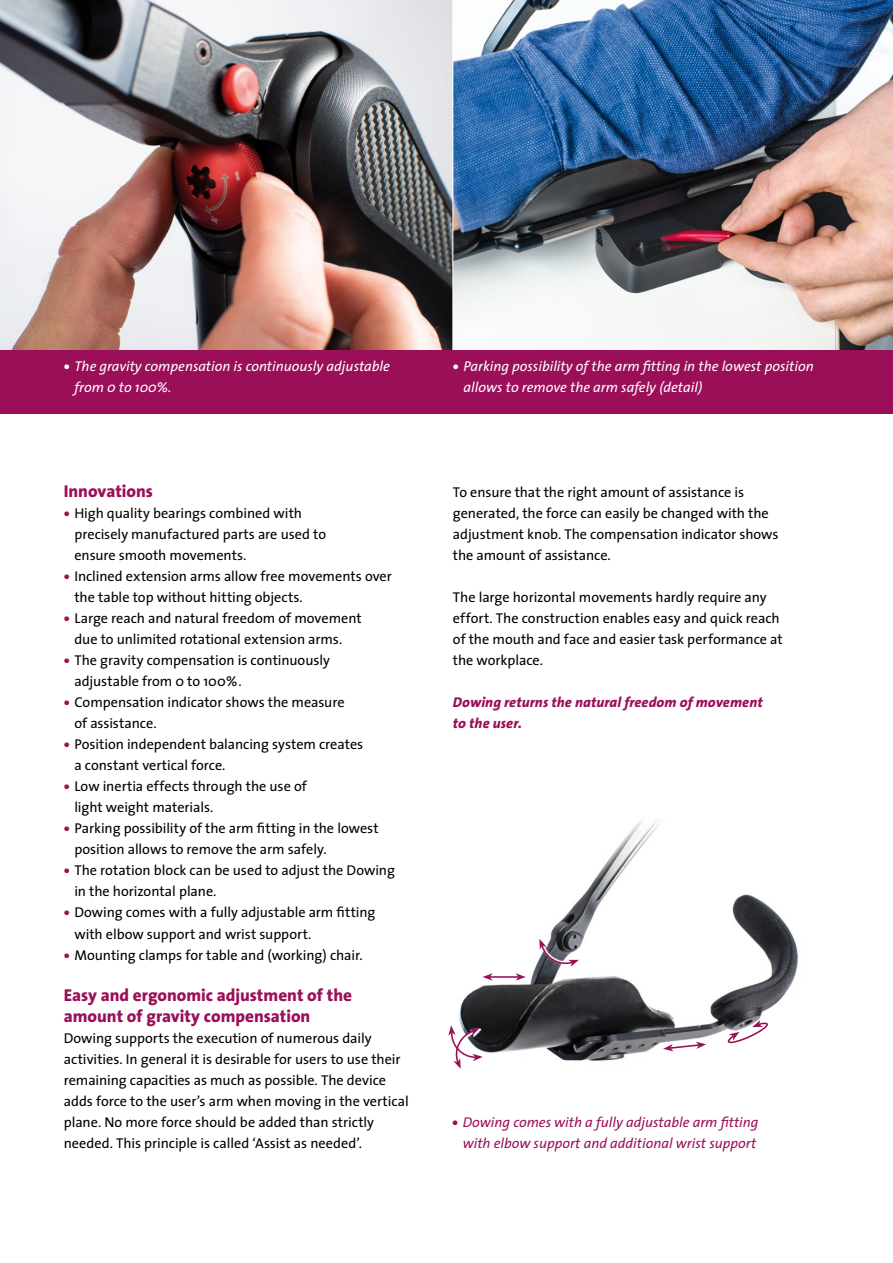
<style>
.page{position:relative;width:893px;height:1263px;background:#fff}
.page>*{position:absolute;margin:0;border:0;box-sizing:border-box;transform-origin:0 0}
.t1{font:800 17.25px/21px "The Sans";color:#9b0f59}
.t2{font:14.25px/21px "The Sans";letter-spacing:-.005em;color:#000}
.t3{font:italic 14.25px/21px "The Sans";color:#fff}
.t4{font:italic 14.25px/21px "The Sans";color:#9b0f59;text-align:center}
.t5{font:italic 800 14.25px/21px "The Sans";letter-spacing:.01em;color:#9b0f59}
.s1{font-family:"The Sans Extra Bold Caps";font-style:normal}
.s2{font-family:"The Sans Extra Bold Caps";color:#9b0f59}
</style>
<div class="page">
<img style="left:1px;top:0;width:892px;height:350px">
<hr style="left:452px;top:0;width:1px;height:350px;background:#fff">
<div style="left:0;top:350px;width:893px;height:63px;background:#9b0f59"></div>
<img style="left:459px;top:819px;width:340px;height:242px">
<svg style="left:663px;top:1042px;width:43px;height:9px"></svg>
<hr style="left:490px;top:976px;width:28px;height:2px;background:#9b0f59">
<svg style="left:482px;top:973px;width:11px;height:8px"></svg>
<svg style="left:516px;top:973px;width:10px;height:8px"></svg>
<svg style="left:534px;top:926px;width:47px;height:51px"></svg>
<svg style="left:448px;top:1023px;width:45px;height:46px"></svg>
<svg style="left:728px;top:1020px;width:40px;height:26px"></svg>
<p class="t3" style="left:74px;top:356px;width:317px;text-indent:-11px"><span class="s1">•</span> The gravity compensation is continuously adjustable from 0 to 100%.</p>
<p class="t1" style="left:64px;top:481px;width:91px">Innovations</p>
<p class="t2" style="left:74px;top:503px;width:253px;text-indent:-11px"><span class="s2">•</span> High quality bearings combined with precisely manufactured parts are used to ensure smooth movements.</p>
<p class="t2" style="left:74px;top:566px;width:319px;text-indent:-11px"><span class="s2">•</span> Inclined extension arms allow free movements over the table top without hitting objects.</p>
<p class="t2" style="left:74px;top:608px;width:289px;text-indent:-11px"><span class="s2">•</span> Large reach and natural freedom of movement due to unlimited rotational extension arms.</p>
<p class="t2" style="left:74px;top:650px;width:257px;text-indent:-11px"><span class="s2">•</span> The gravity compensation is continuously adjustable from 0 to 100%.</p>
<p class="t2" style="left:74px;top:692px;width:272px;text-indent:-11px"><span class="s2">•</span> Compensation indicator shows the measure of assistance.</p>
<p class="t2" style="left:74px;top:734px;width:290px;text-indent:-11px"><span class="s2">•</span> Position independent balancing system creates a constant vertical force.</p>
<p class="t2" style="left:74px;top:776px;width:234px;text-indent:-11px"><span class="s2">•</span> Low inertia effects through the use of light weight materials.</p>
<p class="t2" style="left:74px;top:818px;width:306px;text-indent:-11px"><span class="s2">•</span> Parking possibility of the arm fitting in the lowest position allows to remove the arm safely.</p>
<p class="t2" style="left:74px;top:860px;width:322px;text-indent:-11px"><span class="s2">•</span> The rotation block can be used to adjust the Dowing in the horizontal plane.</p>
<p class="t2" style="left:74px;top:902px;width:303px;text-indent:-11px"><span class="s2">•</span> Dowing comes with a fully adjustable arm fitting with elbow support and wrist support.</p>
<p class="t2" style="left:64px;top:944px;width:300px"><span class="s2">•</span> Mounting clamps for table and (working) chair.</p>
<p class="t1" style="left:64px;top:985px;width:290px">Easy and ergonomic adjustment of the amount of gravity compensation</p>
<p class="t2" style="left:64px;top:1028px;width:346px">Dowing supports the execution of numerous daily activities. In general it is desirable for users to use their remaining capacities as much as possible. The device adds force to the user’s arm when moving in the vertical plane. No more force should be added than strictly needed. This principle is called ‘Assist as needed’.</p>
<p class="t3" style="left:463px;top:356px;width:352px;text-indent:-11px"><span class="s1">•</span> Parking possibility of the arm fitting in the lowest position allows to remove the arm safely (detail)</p>
<p class="t2" style="left:453px;top:482px;width:327px">To ensure that the right amount of assistance is generated, the force can easily be changed with the adjustment knob. The compensation indicator shows the amount of assistance.</p>
<p class="t2" style="left:453px;top:587px;width:332px">The large horizontal movements hardly require any effort. The construction enables easy and quick reach of the mouth and face and easier task performance at the workplace.</p>
<p class="t5" style="left:453px;top:692px;width:311px">Dowing returns the natural freedom of movement to the user.</p>
<p class="t4" style="left:452px;top:1112px;width:308px"><span class="s1">•</span> Dowing comes with a fully adjustable arm fitting with elbow support and additional wrist support</p>
</div>
